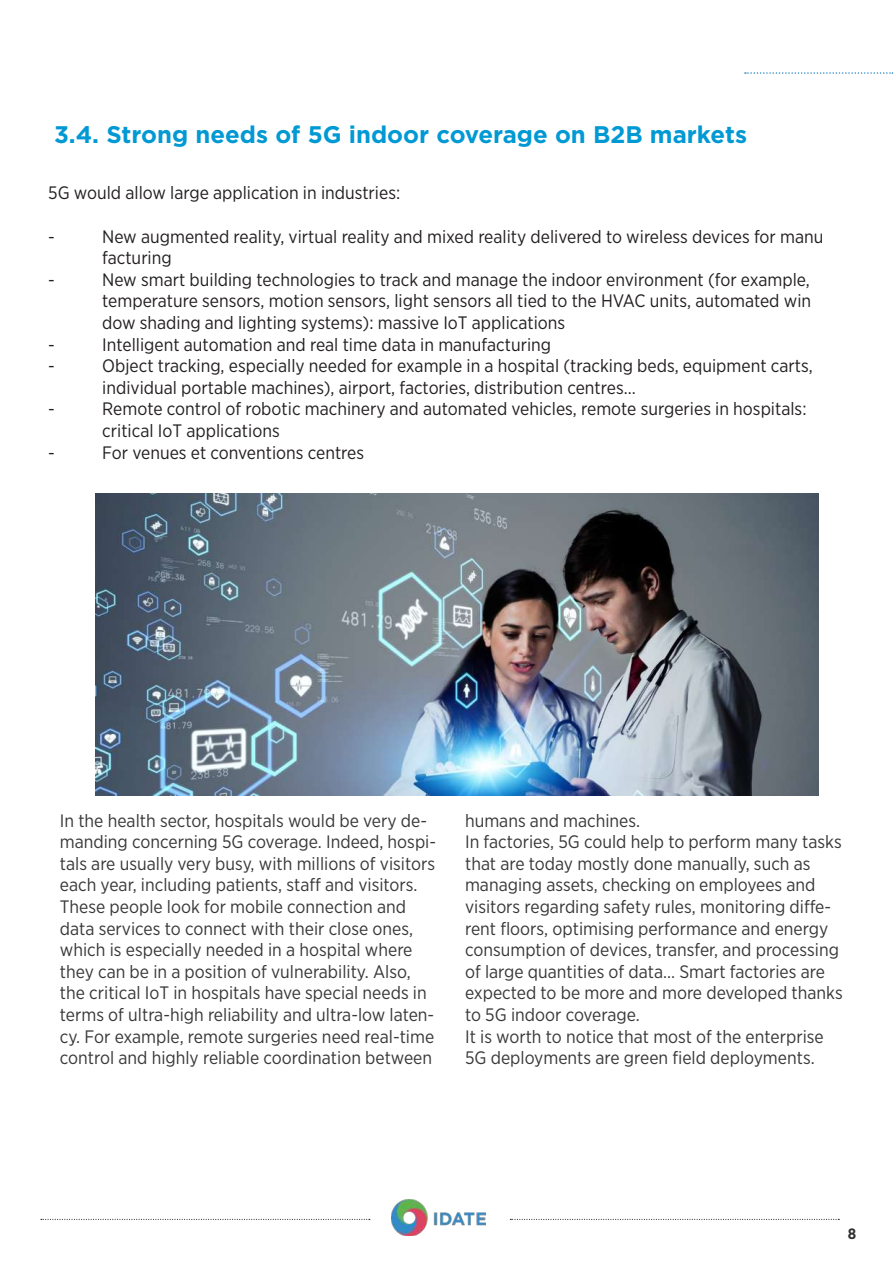
<style>
.page{position:relative;width:893px;height:1263px;background:#fff}
.page>*{position:absolute;margin:0;border:0;box-sizing:border-box;transform-origin:0 0}
.t1{font:700 24px "Gotham";color:#0099d4}
.t2{font:18px/21.6px "Gotham Narrow";color:#383839}
.t3{font:18px/21.6px "Gotham Narrow";color:#231f20}
.t4{font:700 15px "Gotham Narrow";color:#312f30}
</style>
<div class="page">
<img style="left:391px;top:1200px;width:94px;height:36px">
<svg style="left:745px;top:72px;width:148px;height:2px"></svg>
<svg style="left:41px;top:1219px;width:329px;height:1px"></svg>
<svg style="left:510px;top:1219px;width:329px;height:1px"></svg>
<img style="left:96px;top:493px;width:723px;height:302px">
<h1 class="t1" style="left:54px;top:118px;width:695px">3.4. Strong needs of 5G indoor coverage on B2B markets</h1>
<p class="t3" style="left:48px;top:182px;width:353px">5G would allow large application in industries:</p>
<p class="t3" style="left:48px;top:225px;width:8px">-</p>
<p class="t3" style="left:102px;top:225px;width:723px">New augmented reality, virtual reality and mixed reality delivered to wireless devices for manu facturing</p>
<p class="t3" style="left:48px;top:268px;width:8px">-</p>
<p class="t3" style="left:102px;top:268px;width:710px;text-align:justify">New smart building technologies to track and manage the indoor environment (for example, temperature sensors, motion sensors, light sensors all tied to the HVAC units, automated win dow shading and lighting systems): massive IoT applications</p>
<p class="t3" style="left:48px;top:333px;width:8px">-</p>
<p class="t3" style="left:102px;top:333px;width:450px">Intelligent automation and real time data in manufacturing</p>
<p class="t3" style="left:48px;top:355px;width:8px">-</p>
<p class="t3" style="left:102px;top:355px;width:712px">Object tracking, especially needed for example in a hospital (tracking beds, equipment carts, individual portable machines), airport, factories, distribution centres…</p>
<p class="t3" style="left:48px;top:398px;width:8px">-</p>
<p class="t3" style="left:102px;top:398px;width:706px">Remote control of robotic machinery and automated vehicles, remote surgeries in hospitals: critical IoT applications</p>
<p class="t3" style="left:48px;top:441px;width:8px">-</p>
<p class="t3" style="left:102px;top:441px;width:263px">For venues et conventions centres</p>
<p class="t2" style="left:60px;top:809px;width:378px">In the health sector, hospitals would be very de&shy;manding concerning 5G coverage. Indeed, hospi&shy;tals are usually very busy, with millions of visitors each year, including patients, staff and visitors.<br>These people look for mobile connection and data services to connect with their close ones, which is especially needed in a hospital where they can be in a position of vulnerability. Also, the critical IoT in hospitals have special needs in terms of ultra-high reliability and ultra-low laten&shy;cy. For example, remote surgeries need real-time control and highly reliable coordination between</p>
<p class="t2" style="left:465px;top:809px;width:379px">humans and machines.<br>In factories, 5G could help to perform many tasks that are today mostly done manually, such as managing assets, checking on employees and visitors regarding safety rules, monitoring diffe&shy;rent floors, optimising performance and energy consumption of devices, transfer, and processing of large quantities of data… Smart factories are expected to be more and more developed thanks to 5G indoor coverage.<br>It is worth to notice that most of the enterprise 5G deployments are green field deployments.</p>
<p class="t4" style="left:848px;top:1224px;width:10px">8</p>
</div>
